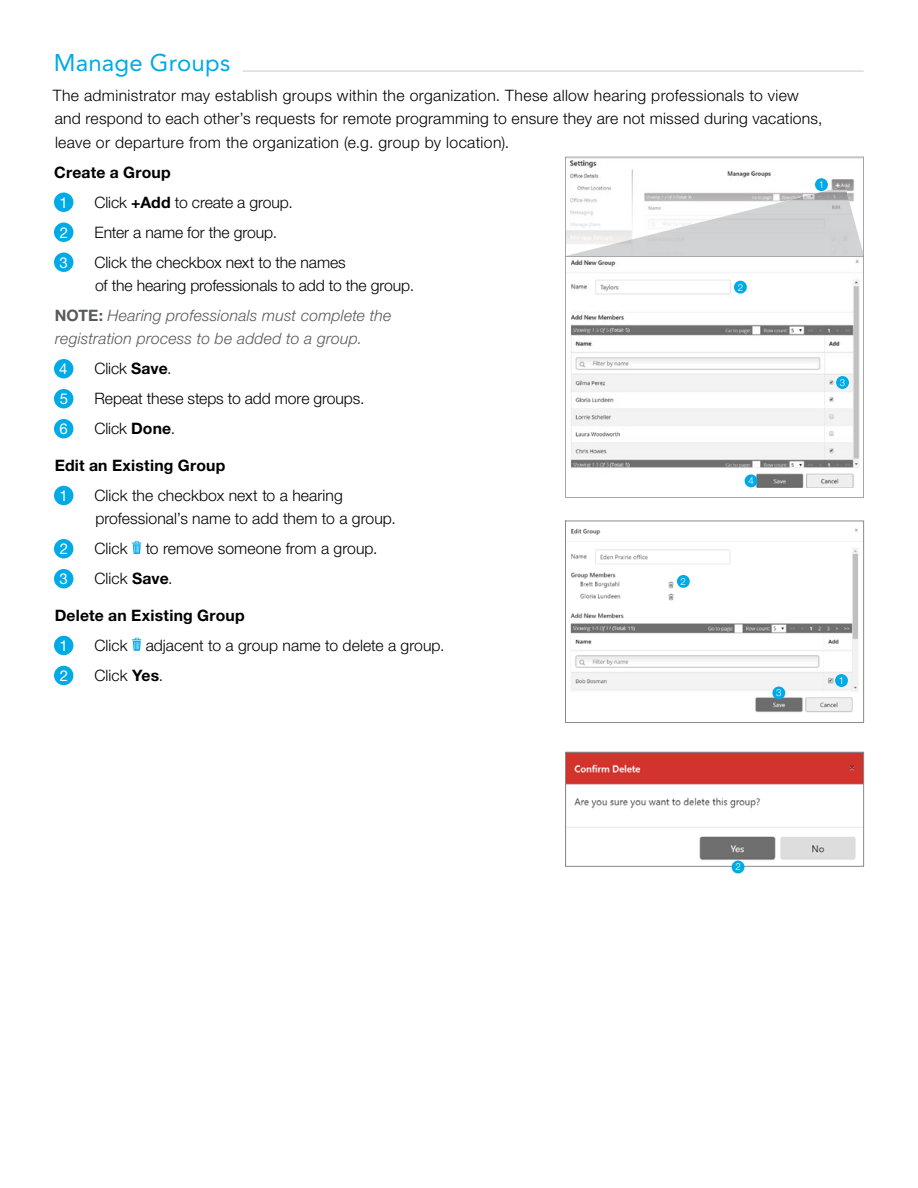
<style>
.page{position:relative;width:918px;height:1188px;background:#fff}
.page>*{position:absolute;margin:0;border:0;box-sizing:border-box;transform-origin:0 0}
.t1{font:24px "Avenir LT SLI Std Roman";letter-spacing:.005em;color:#00aae7}
.t2{font:300 15.75px/23.2px "Helvetica Neue LT Std";letter-spacing:.005em;color:#000}
.t3{font:italic 300 15.75px/23.2px "Helvetica Neue LT Std";letter-spacing:.01em;color:#58595b}
.t4{font:700 15.75px "Helvetica Neue LT Std";letter-spacing:.015em;color:#000}
.t5{font:15px "Helvetica Neue LT Std";color:#fff}
.t6{font:300 9.75px "Helvetica Neue LT Std";color:#fff}
.s1{font-weight:700}
.s2{font-weight:700;font-style:normal}
</style>
<div class="page">
<hr style="left:243px;top:71px;width:621px;height:1px;background:#c7c9c8">
<div style="left:54px;top:193px;width:19px;height:19px;background:#00aae7;border-radius:50%"></div>
<div style="left:54px;top:223px;width:19px;height:19px;background:#00aae7;border-radius:50%"></div>
<div style="left:54px;top:253px;width:19px;height:19px;background:#00aae7;border-radius:50%"></div>
<div style="left:54px;top:359px;width:19px;height:19px;background:#00aae7;border-radius:50%"></div>
<div style="left:54px;top:389px;width:19px;height:19px;background:#00aae7;border-radius:50%"></div>
<div style="left:54px;top:419px;width:19px;height:19px;background:#00aae7;border-radius:50%"></div>
<div style="left:54px;top:486px;width:19px;height:19px;background:#00aae7;border-radius:50%"></div>
<div style="left:54px;top:539px;width:19px;height:19px;background:#00aae7;border-radius:50%"></div>
<svg style="left:132px;top:541px;width:9px;height:13px"></svg>
<div style="left:54px;top:569px;width:19px;height:19px;background:#00aae7;border-radius:50%"></div>
<div style="left:54px;top:636px;width:19px;height:19px;background:#00aae7;border-radius:50%"></div>
<svg style="left:132px;top:638px;width:9px;height:13px"></svg>
<div style="left:54px;top:666px;width:19px;height:19px;background:#00aae7;border-radius:50%"></div>
<img style="left:570px;top:528px;width:288px;height:185px">
<div style="left:565px;top:521px;width:299px;height:202px;border:1px solid #888b8d"></div>
<div style="left:772px;top:687px;width:13px;height:12px;background:#00aae7;border-radius:50%"></div>
<div style="left:677px;top:575px;width:13px;height:13px;background:#00aae7;border-radius:50%"></div>
<div style="left:835px;top:674px;width:13px;height:13px;background:#00aae7;border-radius:50%"></div>
<img style="left:567px;top:754px;width:295px;height:111px">
<div style="left:565px;top:752px;width:299px;height:115px;border:1px solid #888b8d"></div>
<div style="left:732px;top:861px;width:13px;height:12px;background:#00aae7;border-radius:50%"></div>
<svg style="left:565px;top:157px;width:299px;height:96px"></svg>
<div style="left:815px;top:178px;width:13px;height:13px;background:#00aae7;border-radius:50%"></div>
<svg style="left:565px;top:256px;width:299px;height:242px"></svg>
<div style="left:836px;top:376px;width:13px;height:13px;background:#00aae7;border-radius:50%"></div>
<div style="left:734px;top:281px;width:13px;height:13px;background:#00aae7;border-radius:50%"></div>
<img style="left:566px;top:186px;width:297px;height:67px">
<svg style="left:565px;top:253px;width:299px;height:3px"></svg>
<div style="left:745px;top:474px;width:13px;height:13px;background:#00aae7;border-radius:50%"></div>
<h1 class="t1" style="left:54px;top:49px;width:178px">Manage Groups</h1>
<p class="t2" style="left:53px;top:84px;width:771px">The administrator may establish groups within the organization. These allow hearing professionals to view and respond to each other’s requests for remote programming to ensure they are not missed during vacations, leave or departure from the organization (e.g. group by location).</p>
<p class="t4" style="left:54px;top:162px;width:118px">Create a Group</p>
<p class="t5" style="left:59px;top:193px;width:10px">1</p>
<p class="t2" style="left:95px;top:190px;width:200px">Click <span class="s1">+Add</span> to create a group.</p>
<p class="t5" style="left:60px;top:223px;width:10px">2</p>
<p class="t2" style="left:95px;top:220px;width:184px">Enter a name for the group.</p>
<p class="t5" style="left:60px;top:253px;width:10px">3</p>
<p class="t2" style="left:95px;top:250px;width:321px">Click the checkbox next to the names<br>of the hearing professionals to add to the group.</p>
<p class="t3" style="left:55px;top:303px;width:338px"><span class="s2">NOTE:</span> Hearing professionals must complete the registration process to be added to a group.</p>
<p class="t5" style="left:59px;top:360px;width:10px">4</p>
<p class="t2" style="left:95px;top:357px;width:79px">Click <span class="s1">Save</span>.</p>
<p class="t5" style="left:60px;top:390px;width:10px">5</p>
<p class="t2" style="left:95px;top:387px;width:272px">Repeat these steps to add more groups.</p>
<p class="t5" style="left:59px;top:420px;width:10px">6</p>
<p class="t2" style="left:95px;top:417px;width:82px">Click <span class="s1">Done</span>.</p>
<p class="t4" style="left:55px;top:455px;width:172px">Edit an Existing Group</p>
<p class="t5" style="left:59px;top:487px;width:10px">1</p>
<p class="t2" style="left:95px;top:483px;width:303px">Click the checkbox next to a hearing professional’s name to add them to a group.</p>
<p class="t5" style="left:60px;top:540px;width:10px">2</p>
<p class="t2" style="left:95px;top:537px;width:285px">Click to remove someone from a group.</p>
<p class="t5" style="left:60px;top:570px;width:10px">3</p>
<p class="t2" style="left:95px;top:567px;width:80px">Click <span class="s1">Save</span>.</p>
<p class="t4" style="left:55px;top:605px;width:192px">Delete an Existing Group</p>
<p class="t5" style="left:59px;top:637px;width:10px">1</p>
<p class="t2" style="left:95px;top:633px;width:352px">Click adjacent to a group name to delete a group.</p>
<p class="t5" style="left:60px;top:667px;width:10px">2</p>
<p class="t2" style="left:95px;top:663px;width:70px">Click <span class="s1">Yes</span>.</p>
<p class="t6" style="left:776px;top:687px;width:7px">3</p>
<p class="t6" style="left:819px;top:179px;width:7px">1</p>
<p class="t6" style="left:738px;top:281px;width:7px">2</p>
<p class="t6" style="left:748px;top:475px;width:7px">4</p>
<p class="t6" style="left:681px;top:575px;width:7px">2</p>
<p class="t6" style="left:840px;top:377px;width:7px">3</p>
<p class="t6" style="left:839px;top:675px;width:7px">1</p>
<p class="t6" style="left:735px;top:861px;width:7px">2</p>
</div>
